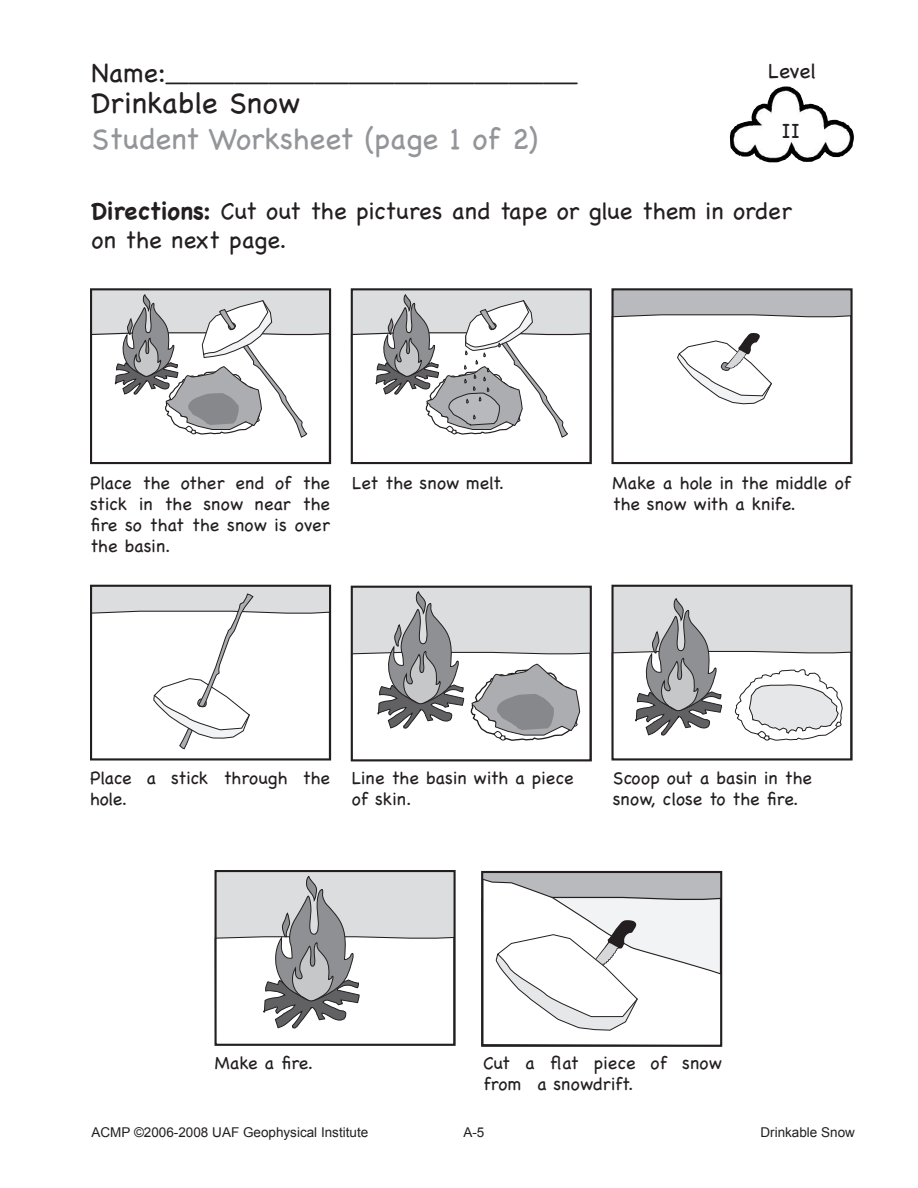
<style>
.page{position:relative;width:918px;height:1188px;background:#fff}
.page>*{position:absolute;margin:0;border:0;box-sizing:border-box;transform-origin:0 0}
.Lesson_Title{font:30px "Chalkboard";color:#939598}
.Lesson_Title-2{font:30px "Chalkboard";color:#231f20}
.Directions_-_Workshe{font:24px/28.8px "Chalkboard";color:#231f20}
.t1{font:21px "Chalkboard";color:#231f20}
.Directions_-_Workshe-2{font:18px/21px "Chalkboard";color:#231f20}
.Directions_-_Workshe-3{font:13.5px "Arial";color:#231f20}
.s1{font-size:27px}
.s2{font-weight:700}
</style>
<div class="page">
<svg style="left:214px;top:876px;width:239px;height:170px"></svg>
<div style="left:215px;top:870px;width:241px;height:176px;border:2px solid #231f20"></div>
<div style="left:613px;top:585px;width:238px;height:158px;background:#dcdddf"></div>
<div style="left:611px;top:585px;width:242px;height:176px;border:2px solid #231f20"></div>
<svg style="left:611px;top:598px;width:241px;height:163px"></svg>
<div style="left:351px;top:586px;width:241px;height:175px;border:2px solid #231f20"></div>
<svg style="left:351px;top:591px;width:240px;height:170px"></svg>
<div style="left:483px;top:872px;width:237px;height:158px;background:#b9babd"></div>
<svg style="left:484px;top:879px;width:235px;height:152px;background:#ebebec"></svg>
<div style="left:481px;top:871px;width:241px;height:176px;border:2px solid #231f20"></div>
<div style="left:613px;top:289px;width:238px;height:158px;background:#b9babd"></div>
<div style="left:611px;top:288px;width:242px;height:176px;border:2px solid #231f20"></div>
<svg style="left:611px;top:314px;width:241px;height:150px;background:#f2f2f2"></svg>
<div style="left:91px;top:585px;width:238px;height:158px;background:#dcdddf"></div>
<div style="left:90px;top:585px;width:241px;height:176px;border:2px solid #231f20"></div>
<svg style="left:90px;top:593px;width:240px;height:168px"></svg>
<svg style="left:90px;top:288px;width:241px;height:176px"></svg>
<svg style="left:351px;top:288px;width:240px;height:176px"></svg>
<img style="left:730px;top:87px;width:124px;height:75px">
<p class="Directions_-_Workshe-2" style="left:92px;top:66px;width:487px"><span class="s1">Name:</span>____________________________________</p>
<p class="Lesson_Title-2" style="left:91px;top:85px;width:210px">Drinkable Snow</p>
<p class="Lesson_Title" style="left:91px;top:121px;width:448px">Student Worksheet (page 1 of 2)</p>
<p class="t1" style="left:768px;top:58px;width:50px">Level</p>
<p class="t1" style="left:782px;top:119px;width:20px">II</p>
<p class="Directions_-_Workshe" style="left:92px;top:197px;width:702px"><span class="s2">Directions:</span> Cut out the pictures and tape or glue them in order on the next page.</p>
<p class="Directions_-_Workshe-2" style="left:90px;top:472px;width:241px;text-align:justify">Place the other end of the stick in the snow near the fire so that the snow is over the basin.</p>
<p class="Directions_-_Workshe-2" style="left:352px;top:472px;width:154px">Let the snow melt.</p>
<p class="Directions_-_Workshe-2" style="left:613px;top:472px;width:240px">Make a hole in the middle of the snow with a knife.</p>
<p class="Directions_-_Workshe-2" style="left:90px;top:767px;width:241px">Place a stick through the hole.</p>
<p class="Directions_-_Workshe-2" style="left:352px;top:767px;width:223px">Line the basin with a piece of skin.</p>
<p class="Directions_-_Workshe-2" style="left:613px;top:767px;width:201px">Scoop out a basin in the snow, close to the fire.</p>
<p class="Directions_-_Workshe-2" style="left:215px;top:1052px;width:100px">Make a fire.</p>
<p class="Directions_-_Workshe-2" style="left:483px;top:1052px;width:240px">Cut a flat piece of snow from a snowdrift.</p>
<p class="Directions_-_Workshe-3" style="left:92px;top:1125px;width:278px">ACMP ©2006-2008 UAF Geophysical Institute</p>
<p class="Directions_-_Workshe-3" style="left:463px;top:1125px;width:23px">A-5</p>
<p class="Directions_-_Workshe-3" style="left:760px;top:1125px;width:96px">Drinkable Snow</p>
</div>
